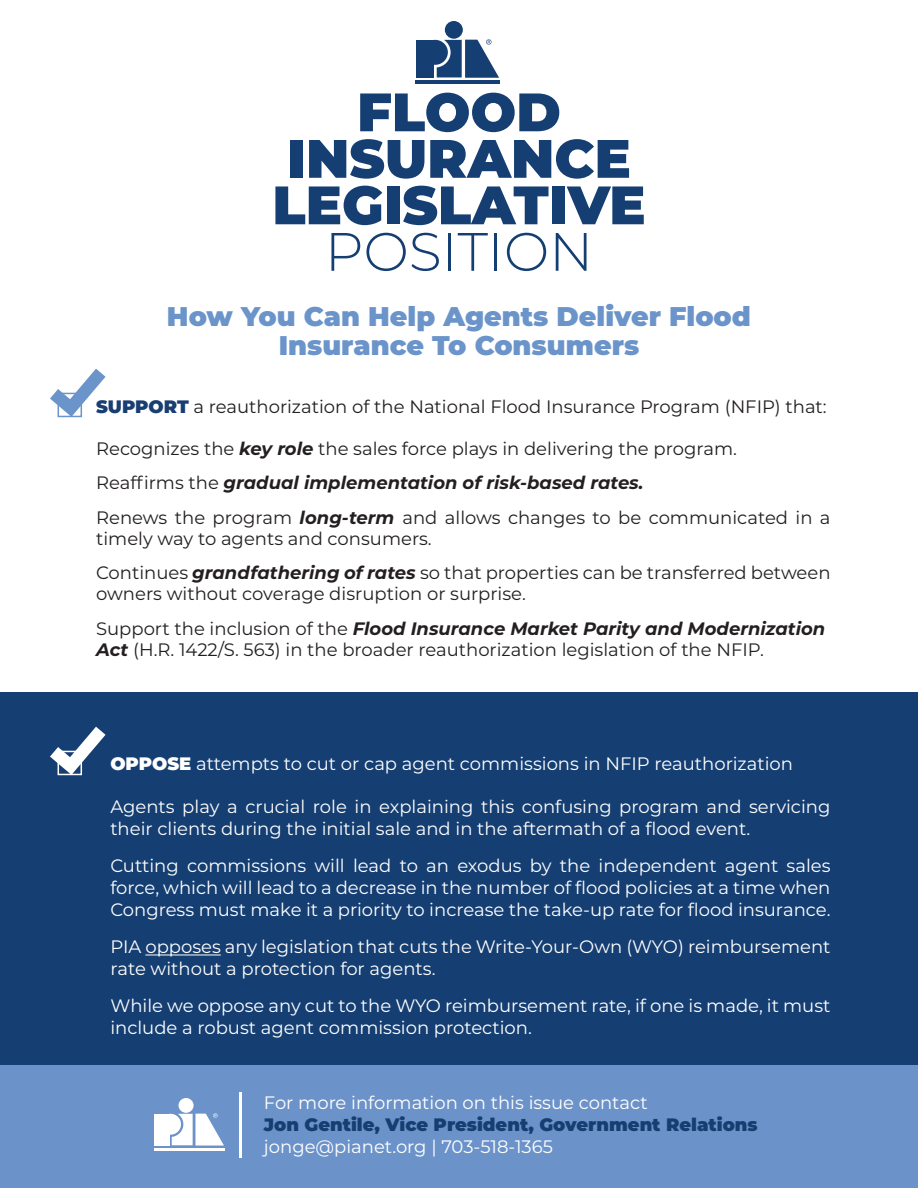
<style>
.page{position:relative;width:918px;height:1188px;background:#fff}
.page>*{position:absolute;margin:0;border:0;box-sizing:border-box;transform-origin:0 0}
.t1{font:900 54px "Montserrat";color:#153e72}
.t2{font:300 54px "Montserrat";color:#153e72}
.t3{font:900 27px "Montserrat";color:#6b94ca}
.t4{font:18px/21.6px "Montserrat";color:#fff}
.t5{font:18px/21px "Montserrat";color:#231f20}
.t6{font:italic 700 18px "Montserrat";color:#231f20}
.t7{font:900 18px "Montserrat";color:#163e71}
.s1{font-weight:900;color:#193e72}
.s2{font-weight:700;font-style:italic}
.s3{font-weight:400;font-style:normal}
.s4{font-weight:900}
</style>
<div class="page">
<div style="left:0;top:692px;width:918px;height:494px;background:#153e72"></div>
<svg style="left:50px;top:369px;width:56px;height:48px"></svg>
<hr style="left:145px;top:955px;width:76px;height:1px;background:#fff">
<svg style="left:50px;top:727px;width:56px;height:48px"></svg>
<div style="left:416px;top:40px;width:18px;height:37px;background:#153e72"></div>
<div style="left:422px;top:40px;width:26px;height:25px;background:#153e72;border-radius:50%"></div>
<div style="left:445px;top:21px;width:18px;height:18px;background:#153e72;border-radius:50%"></div>
<svg style="left:437px;top:39px;width:62px;height:39px"></svg>
<hr style="left:416px;top:80px;width:84px;height:4px;background:#153e72">
<div style="left:0;top:1066px;width:918px;height:122px;background:#6c93c9"></div>
<div style="left:154px;top:1114px;width:15px;height:31px;background:#fff"></div>
<div style="left:160px;top:1114px;width:21px;height:21px;background:#fff;border-radius:50%"></div>
<div style="left:179px;top:1098px;width:15px;height:15px;background:#fff;border-radius:50%"></div>
<svg style="left:172px;top:1113px;width:52px;height:33px"></svg>
<hr style="left:154px;top:1148px;width:71px;height:3px;background:#fff">
<hr style="left:239px;top:1092px;width:2px;height:66px;background:#fff">
<p class="t1" style="left:357px;top:72px;width:205px">FLOOD</p>
<p class="t1" style="left:287px;top:118px;width:345px">INSURANCE</p>
<p class="t1" style="left:272px;top:165px;width:375px">LEGISLATIVE</p>
<p class="t2" style="left:325px;top:215px;width:270px">POSITION</p>
<p class="t3" style="left:167px;top:296px;width:586px">How You Can Help Agents Deliver Flood</p>
<p class="t3" style="left:279px;top:325px;width:362px">Insurance To Consumers</p>
<p class="t5" style="left:96px;top:395px;width:732px"><span class="s1">SUPPORT</span> a reauthorization of the National Flood Insurance Program (NFIP) that:</p>
<p class="t5" style="left:96px;top:437px;width:642px">Recognizes the <span class="s2">key role</span> the sales force plays in delivering the program.</p>
<p class="t6" style="left:96px;top:470px;width:549px"><span class="s3">Reaffirms the</span> gradual implementation of risk-based rates.</p>
<p class="t5" style="left:96px;top:506px;width:736px">Renews the program <span class="s2">long-term</span> and allows changes to be communicated in a timely way to agents and consumers.</p>
<p class="t5" style="left:96px;top:562px;width:736px">Continues <span class="s2">grandfathering of rates</span> so that properties can be transferred between owners without coverage disruption or surprise.</p>
<p class="t5" style="left:96px;top:617px;width:731px">Support the inclusion of the <span class="s2">Flood Insurance Market Parity and Modernization<br>Act</span> (H.R. 1422/S. 563) in the broader reauthorization legislation of the NFIP.</p>
<p class="t4" style="left:110px;top:752px;width:684px"><span class="s4">OPPOSE</span> attempts to cut or cap agent commissions in NFIP reauthorization</p>
<p class="t4" style="left:110px;top:796px;width:722px">Agents play a crucial role in explaining this confusing program and servicing their clients during the initial sale and in the aftermath of a flood event.</p>
<p class="t4" style="left:110px;top:855px;width:722px;text-align:justify">Cutting commissions will lead to an exodus by the independent agent sales force, which will lead to a decrease in the number of flood policies at a time when Congress must make it a priority to increase the take-up rate for flood insurance.</p>
<p class="t4" style="left:110px;top:935px;width:722px">PIA opposes any legislation that cuts the Write-Your-Own (WYO) reimbursement rate without a protection for agents.</p>
<p class="t4" style="left:110px;top:994px;width:722px">While we oppose any cut to the WYO reimbursement rate, if one is made, it must include a robust agent commission protection.</p>
<p class="t4" style="left:264px;top:1092px;width:385px">For more information on this issue contact</p>
<p class="t7" style="left:264px;top:1111px;width:495px">Jon Gentile, Vice President, Government Relations</p>
<p class="t4" style="left:264px;top:1135px;width:290px">jonge@pianet.org | 703-518-1365</p>
</div>
